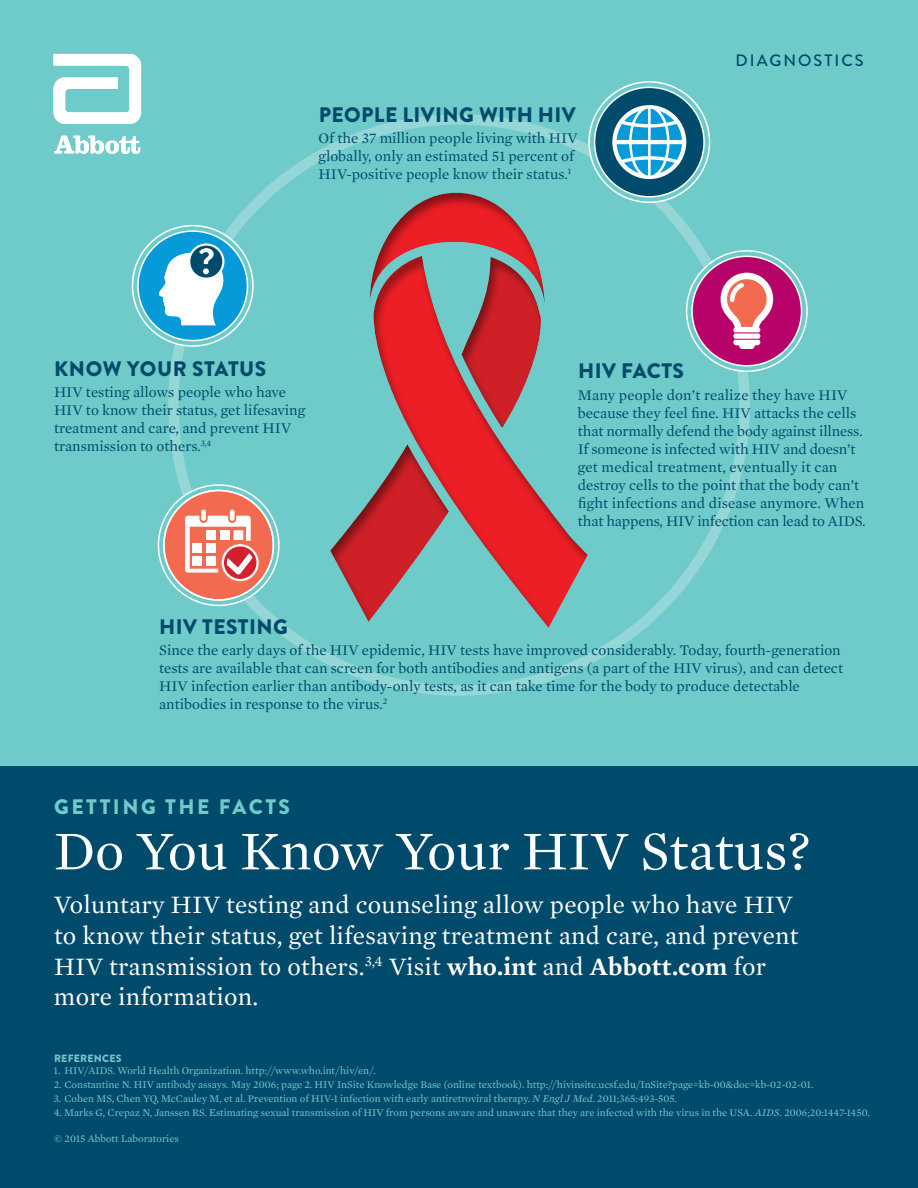
<style>
.page{position:relative;width:918px;height:1188px;background:#fff}
.page>*{position:absolute;margin:0;border:0;box-sizing:border-box;transform-origin:0 0}
.t1{font:55.5px "Mercury Text G1";color:#fff}
.t2{font:25.5px/30.6px "Mercury Text G1";letter-spacing:.01em;color:#fff}
.t3{font:900 21px "Brandon Grotesque";letter-spacing:.02em;color:#004b6c}
.t4{font:900 21px "Brandon Grotesque";letter-spacing:.12em;color:#6fcaca}
.t5{font:500 16.5px "Brandon Grotesque";letter-spacing:.12em;color:#004b6c}
.t6{font:15px/18px "Mercury Text G1";color:#004b6c}
.t7{font:10.5px "Mercury Text G1";color:#6fcaca}
.t8{font:900 10.5px "Brandon Grotesque";letter-spacing:.02em;color:#6fcaca}
.s1{font-weight:600}
.s2{font-style:italic}
</style>
<div class="page">
<div style="left:0;top:0;width:918px;height:779px;background:#6fcaca"></div>
<svg style="left:133px;top:226px;width:120px;height:120px"></svg>
<div style="left:132px;top:225px;width:122px;height:122px;border:2px solid #fff;border-radius:50%"></div>
<div style="left:138px;top:231px;width:109px;height:110px;background:#069ad9;border-radius:50%"></div>
<svg style="left:189px;top:245px;width:34px;height:34px"></svg>
<div style="left:188px;top:243px;width:36px;height:37px;border:2px solid #fff;border-radius:50%"></div>
<svg style="left:159px;top:248px;width:65px;height:78px"></svg>
<div style="left:137px;top:230px;width:111px;height:111px;border:2px solid #fff;border-radius:50%"></div>
<svg style="left:589px;top:82px;width:121px;height:120px"></svg>
<div style="left:595px;top:87px;width:109px;height:110px;background:#004b6c;border-radius:50%"></div>
<div style="left:0;top:767px;width:918px;height:421px;background:#004b6c"></div>
<svg style="left:54px;top:54px;width:87px;height:70px"></svg>
<svg style="left:54px;top:136px;width:86px;height:18px"></svg>
<svg style="left:158px;top:485px;width:121px;height:120px"></svg>
<div style="left:158px;top:484px;width:122px;height:122px;border:2px solid #fff;border-radius:50%"></div>
<div style="left:164px;top:490px;width:109px;height:110px;background:#f26b50;border-radius:50%"></div>
<div style="left:230px;top:510px;width:5px;height:11px;background:#fff;border-radius:2px"></div>
<div style="left:201px;top:510px;width:5px;height:11px;background:#fff;border-radius:2px"></div>
<svg style="left:185px;top:516px;width:74px;height:65px"></svg>
<div style="left:163px;top:490px;width:111px;height:111px;border:2px solid #fff;border-radius:50%"></div>
<div style="left:297px;top:125px;width:324px;height:561px;background:#231f20;opacity:.5"></div>
<svg style="left:687px;top:251px;width:120px;height:120px"></svg>
<div style="left:686px;top:250px;width:122px;height:122px;border:2px solid #fff;border-radius:50%"></div>
<div style="left:692px;top:256px;width:110px;height:110px;background:#b70369;border-radius:50%"></div>
<div style="left:691px;top:256px;width:111px;height:111px;border:2px solid #fff;border-radius:50%"></div>
<svg style="left:721px;top:273px;width:52px;height:76px"></svg>
<svg style="left:612px;top:105px;width:74px;height:74px"></svg>
<h3 class="t3" style="left:319px;top:99px;width:259px">PEOPLE LIVING WITH HIV</h3>
<p class="t6" style="left:319px;top:128px;width:260px">Of the 37 million people living with HIV globally, only an estimated 51 percent of<br>HIV-positive people know their status.<sup>1</sup></p>
<p class="t5" style="left:736px;top:48px;width:130px">DIAGNOSTICS</p>
<h3 class="t3" style="left:54px;top:354px;width:214px">KNOW YOUR STATUS</h3>
<p class="t6" style="left:54px;top:382px;width:253px">HIV testing allows people who have HIV to know their status, get lifesaving treatment and care, and prevent HIV transmission to others.<sup>3,4</sup></p>
<h3 class="t3" style="left:578px;top:356px;width:108px">HIV FACTS</h3>
<p class="t6" style="left:578px;top:385px;width:289px">Many people don’t realize they have HIV because they feel fine. HIV attacks the cells that normally defend the body against illness.<br>If someone is infected with HIV and doesn’t get medical treatment, eventually it can destroy cells to the point that the body can’t fight infections and disease anymore. When that happens, HIV infection can lead to AIDS.</p>
<h3 class="t3" style="left:159px;top:611px;width:130px">HIV TESTING</h3>
<p class="t6" style="left:159px;top:640px;width:685px">Since the early days of the HIV epidemic, HIV tests have improved considerably. Today, fourth-generation tests are available that can screen for both antibodies and antigens (a part of the HIV virus), and can detect HIV infection earlier than antibody-only tests, as it can take time for the body to produce detectable antibodies in response to the virus.<sup>2</sup></p>
<h3 class="t4" style="left:54px;top:792px;width:238px">GETTING THE FACTS</h3>
<h1 class="t1" style="left:54px;top:811px;width:758px">Do You Know Your HIV Status?</h1>
<h2 class="t2" style="left:54px;top:888px;width:746px">Voluntary HIV testing and counseling allow people who have HIV to know their status, get lifesaving treatment and care, and prevent HIV transmission to others.<sup>3,4</sup> Visit <span class="s1">who.int</span> and <span class="s1">Abbott.com</span> for more information.</h2>
<p class="t8" style="left:54px;top:1050px;width:69px">REFERENCES</p>
<p class="t7" style="left:54px;top:1063px;width:324px">1. HIV/AIDS. World Health Organization. http://www.who.int/hiv/en/.</p>
<p class="t7" style="left:54px;top:1077px;width:761px">2. Constantine N. HIV antibody assays. May 2006; page 2. HIV InSite Knowledge Base (online textbook). http://hivinsite.ucsf.edu/InSite?page=kb-00&amp;doc=kb-02-02-01.</p>
<p class="t7" style="left:54px;top:1091px;width:625px">3. Cohen MS, Chen YQ, McCauley M, et al. Prevention of HIV-1 infection with early antiretroviral therapy. <span class="s2">N Engl J Med.</span> 2011;365:493-505.</p>
<p class="t7" style="left:54px;top:1105px;width:817px">4. Marks G, Crepaz N, Janssen RS. Estimating sexual transmission of HIV from persons aware and unaware that they are infected with the virus in the USA. <span class="s2">AIDS</span>. 2006;20:1447-1450.</p>
<p class="t7" style="left:54px;top:1131px;width:126px">© 2015 Abbott Laboratories</p>
</div>
